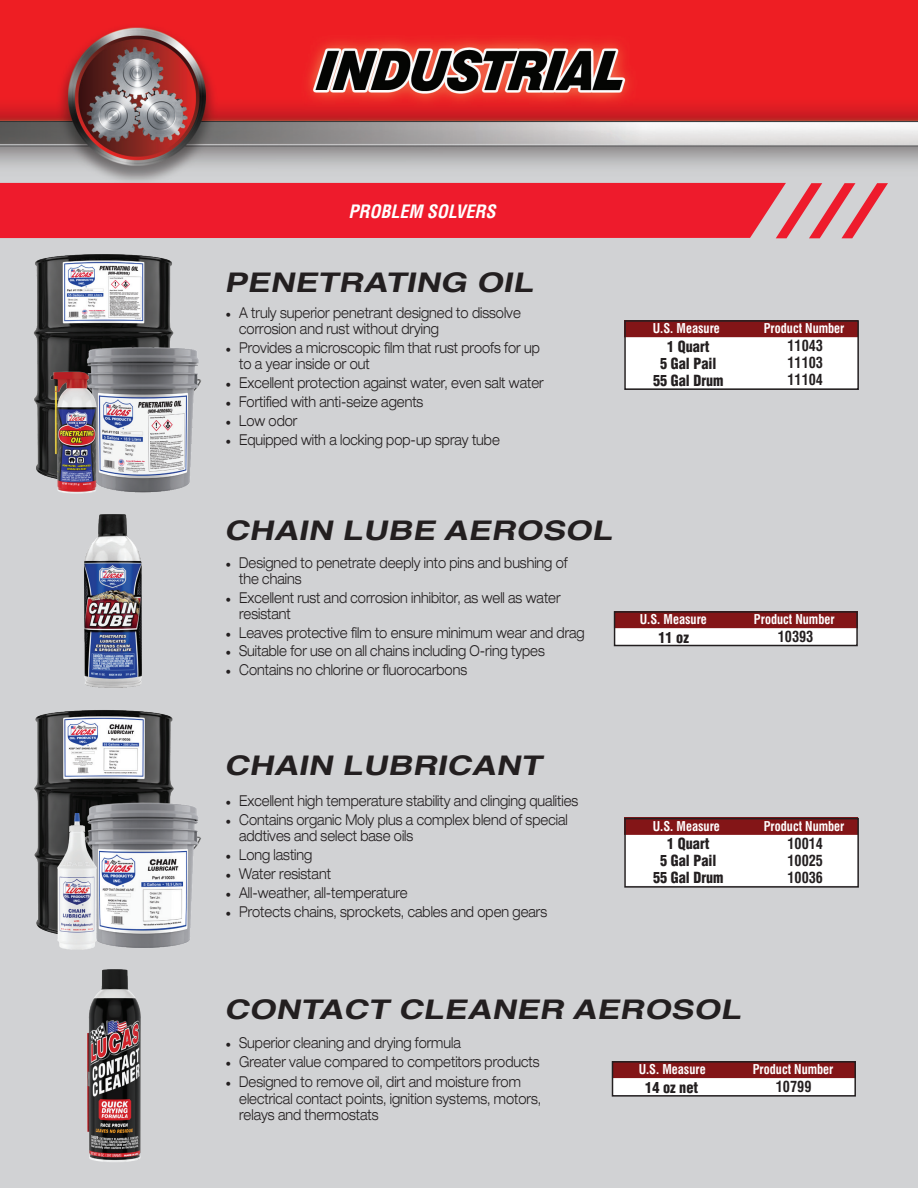
<style>
.page{position:relative;width:918px;height:1188px;background:#fff}
.page>*{position:absolute;margin:0;border:0;box-sizing:border-box;transform-origin:0 0}
.t1{font:italic 700 27px "Helvetica";color:#231f20;scale:1.26 1}
.t2{font:italic 700 condensed 18px "Helvetica";color:#fff}
.t3{font:300 expanded 15px/15.8px "Helvetica Neue";color:#231f20;scale:.81 1}
.t4{font:900 condensed 15px "Helvetica";color:#231f20;scale:.95 1}
.t5{font:700 condensed 15px "Swiss 721 BT";color:#231f20;scale:.95 1}
.t6{font:700 condensed 13.2px "Swiss 721 BT";color:#fff;scale:.95 1}
.s1{font-family:"Minion Pro";font-weight:400;font-stretch:normal}
</style>
<div class="page">
<img style="left:0;top:0;width:918px;height:1188px">
<img style="left:82px;top:966px;width:63px;height:199px">
<div style="left:612px;top:1061px;width:244px;height:17px;background:#831517"></div>
<svg style="left:615px;top:1078px;width:238px;height:16px"></svg>
<div style="left:612px;top:1061px;width:244px;height:36px;border:2px solid #231f20"></div>
<img style="left:78px;top:509px;width:71px;height:184px">
<div style="left:614px;top:611px;width:244px;height:17px;background:#831517"></div>
<svg style="left:617px;top:628px;width:238px;height:15px"></svg>
<div style="left:614px;top:611px;width:244px;height:35px;border:2px solid #231f20"></div>
<svg style="left:0;top:183px;width:888px;height:55px;background:#eb2b3b"></svg>
<img style="left:28px;top:702px;width:150px;height:242px">
<img style="left:81px;top:797px;width:122px;height:156px">
<img style="left:51px;top:813px;width:52px;height:138px">
<div style="left:624px;top:818px;width:234px;height:17px;background:#831517"></div>
<svg style="left:627px;top:835px;width:229px;height:50px"></svg>
<div style="left:624px;top:320px;width:234px;height:17px;background:#831517"></div>
<svg style="left:627px;top:337px;width:229px;height:50px"></svg>
<div style="left:624px;top:818px;width:235px;height:70px;border:2px solid #231f20"></div>
<div style="left:624px;top:320px;width:235px;height:70px;border:2px solid #231f20"></div>
<img style="left:28px;top:247px;width:150px;height:242px">
<img style="left:81px;top:340px;width:122px;height:156px">
<img style="left:51px;top:370px;width:46px;height:125px">
<p class="t2" style="left:348px;top:200px;width:149px">PROBLEM SOLVERS</p>
<h1 class="t1" style="left:224px;top:261px;width:253px">PENETRATING OIL</h1>
<p class="t3" style="left:239px;top:305px;width:349px;text-indent:-14px"><span class="s1">•</span> A truly superior penetrant designed to dissolve corrosion and rust without drying</p>
<p class="t3" style="left:239px;top:340px;width:373px;text-indent:-14px"><span class="s1">•</span> Provides a microscopic film that rust proofs for up to a year inside or out</p>
<p class="t3" style="left:226px;top:375px;width:394px"><span class="s1">•</span> Excellent protection against water, even salt water</p>
<p class="t3" style="left:226px;top:394px;width:246px"><span class="s1">•</span> Fortified with anti-seize agents</p>
<p class="t3" style="left:226px;top:413px;width:90px"><span class="s1">•</span> Low odor</p>
<p class="t3" style="left:226px;top:431px;width:340px"><span class="s1">•</span> Equipped with a locking pop-up spray tube</p>
<p class="t6" style="left:653px;top:321px;width:72px">U.S. Measure</p>
<p class="t6" style="left:764px;top:321px;width:86px">Product Number</p>
<p class="t4" style="left:667px;top:337px;width:46px">1 Quart</p>
<p class="t5" style="left:787px;top:337px;width:39px">11043</p>
<p class="t4" style="left:660px;top:354px;width:61px">5 Gal Pail</p>
<p class="t5" style="left:787px;top:354px;width:39px">11103</p>
<p class="t4" style="left:653px;top:371px;width:76px">55 Gal Drum</p>
<p class="t5" style="left:787px;top:371px;width:39px">11104</p>
<h1 class="t1" style="left:224px;top:509px;width:316px">CHAIN LUBE AEROSOL</h1>
<p class="t3" style="left:239px;top:555px;width:407px;text-indent:-14px"><span class="s1">•</span> Designed to penetrate deeply into pins and bushing of the chains</p>
<p class="t3" style="left:239px;top:589px;width:398px;text-indent:-14px"><span class="s1">•</span> Excellent rust and corrosion inhibitor, as well as water resistant</p>
<p class="t3" style="left:226px;top:624px;width:445px"><span class="s1">•</span> Leaves protective film to ensure minimum wear and drag</p>
<p class="t3" style="left:226px;top:643px;width:396px"><span class="s1">•</span> Suitable for use on all chains including O-ring types</p>
<p class="t3" style="left:226px;top:662px;width:300px"><span class="s1">•</span> Contains no chlorine or fluorocarbons</p>
<p class="t6" style="left:640px;top:611px;width:72px">U.S. Measure</p>
<p class="t6" style="left:754px;top:611px;width:86px">Product Number</p>
<p class="t4" style="left:658px;top:628px;width:34px">11 oz</p>
<p class="t5" style="left:778px;top:628px;width:39px">10393</p>
<h1 class="t1" style="left:224px;top:743px;width:259px">CHAIN LUBRICANT</h1>
<p class="t3" style="left:226px;top:793px;width:437px"><span class="s1">•</span> Excellent high temperature stability and clinging qualities</p>
<p class="t3" style="left:239px;top:812px;width:407px;text-indent:-14px"><span class="s1">•</span> Contains organic Moly plus a complex blend of special addtives and select base oils</p>
<p class="t3" style="left:226px;top:847px;width:108px"><span class="s1">•</span> Long lasting</p>
<p class="t3" style="left:226px;top:866px;width:132px"><span class="s1">•</span> Water resistant</p>
<p class="t3" style="left:226px;top:885px;width:226px"><span class="s1">•</span> All-weather, all-temperature</p>
<p class="t3" style="left:226px;top:904px;width:399px"><span class="s1">•</span> Protects chains, sprockets, cables and open gears</p>
<p class="t6" style="left:653px;top:818px;width:72px">U.S. Measure</p>
<p class="t6" style="left:764px;top:818px;width:86px">Product Number</p>
<p class="t4" style="left:667px;top:834px;width:46px">1 Quart</p>
<p class="t5" style="left:787px;top:835px;width:39px">10014</p>
<p class="t4" style="left:660px;top:851px;width:61px">5 Gal Pail</p>
<p class="t5" style="left:787px;top:852px;width:39px">10025</p>
<p class="t4" style="left:653px;top:868px;width:76px">55 Gal Drum</p>
<p class="t5" style="left:787px;top:869px;width:39px">10036</p>
<h1 class="t1" style="left:224px;top:987px;width:418px">CONTACT CLEANER AEROSOL</h1>
<p class="t3" style="left:226px;top:1034px;width:292px"><span class="s1">•</span> Superior cleaning and drying formula</p>
<p class="t3" style="left:226px;top:1054px;width:389px"><span class="s1">•</span> Greater value compared to competitors products</p>
<p class="t3" style="left:239px;top:1073px;width:374px;line-height:16.5px;text-indent:-14px"><span class="s1">•</span> Designed to remove oil, dirt and moisture from electrical contact points, ignition systems, motors, relays and thermostats</p>
<p class="t4" style="left:645px;top:1078px;width:57px">14 oz net</p>
<p class="t5" style="left:776px;top:1078px;width:39px">10799</p>
<p class="t6" style="left:639px;top:1061px;width:72px">U.S. Measure</p>
<p class="t6" style="left:753px;top:1061px;width:86px">Product Number</p>
</div>
